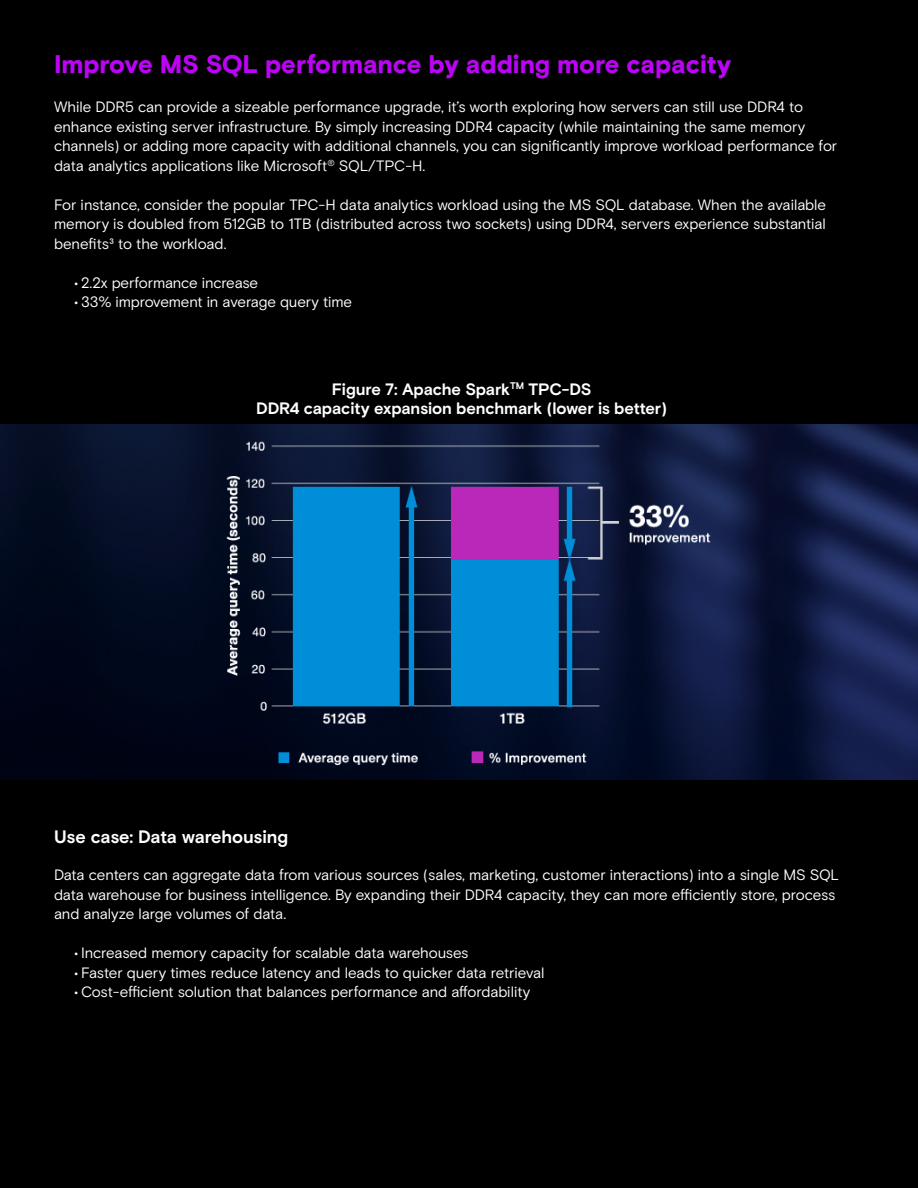
<style>
.page{position:relative;width:918px;height:1188px;background:#000}
.page>*{position:absolute;margin:0;border:0;box-sizing:border-box;transform-origin:0 0}
.t1{font:900 25.5px "Micron Basis";letter-spacing:-.005em;color:#bd03f7}
.t2{font:700 18px "Micron Basis";letter-spacing:-.005em;color:#fff}
.t3{font:700 16.5px/19.8px "Micron Basis";letter-spacing:-.01em;color:#fff;text-align:center}
.t4{font:15px/19.5px "Micron Basis Off White";letter-spacing:-.005em;color:#fff}
</style>
<div class="page">
<img style="left:0;top:424px;width:918px;height:356px">
<h1 class="t1" style="left:54px;top:49px;width:679px">Improve MS SQL performance by adding more capacity</h1>
<p class="t4" style="left:54px;top:97px;width:785px">While DDR5 can provide a sizeable performance upgrade, it’s worth exploring how servers can still use DDR4 to enhance existing server infrastructure. By simply increasing DDR4 capacity (while maintaining the same memory channels) or adding more capacity with additional channels, you can significantly improve workload performance for data analytics applications like Microsoft<sup>®</sup> SQL/TPC-H.</p>
<p class="t4" style="left:54px;top:195px;width:774px;text-align:justify">For instance, consider the popular TPC-H data analytics workload using the MS SQL database. When the available memory is doubled from 512GB to 1TB (distributed across two sockets) using DDR4, servers experience substantial benefits3 to the workload.</p>
<p class="t4" style="left:74px;top:273px;width:185px">• 2.2x performance increase</p>
<p class="t4" style="left:74px;top:292px;width:279px">• 33% improvement in average query time</p>
<p class="t3" style="left:256px;top:380px;width:412px">Figure 7: Apache Spark<sup>TM</sup> TPC-DS<br>DDR4 capacity expansion benchmark (lower is better)</p>
<p class="t2" style="left:54px;top:826px;width:236px">Use case: Data warehousing</p>
<p class="t4" style="left:54px;top:866px;width:787px">Data centers can aggregate data from various sources (sales, marketing, customer interactions) into a single MS SQL data warehouse for business intelligence. By expanding their DDR4 capacity, they can more efficiently store, process and analyze large volumes of data.</p>
<p class="t4" style="left:74px;top:944px;width:396px">• Increased memory capacity for scalable data warehouses</p>
<p class="t4" style="left:74px;top:963px;width:472px">• Faster query times reduce latency and leads to quicker data retrieval</p>
<p class="t4" style="left:74px;top:983px;width:458px">• Cost-efficient solution that balances performance and affordability</p>
</div>
